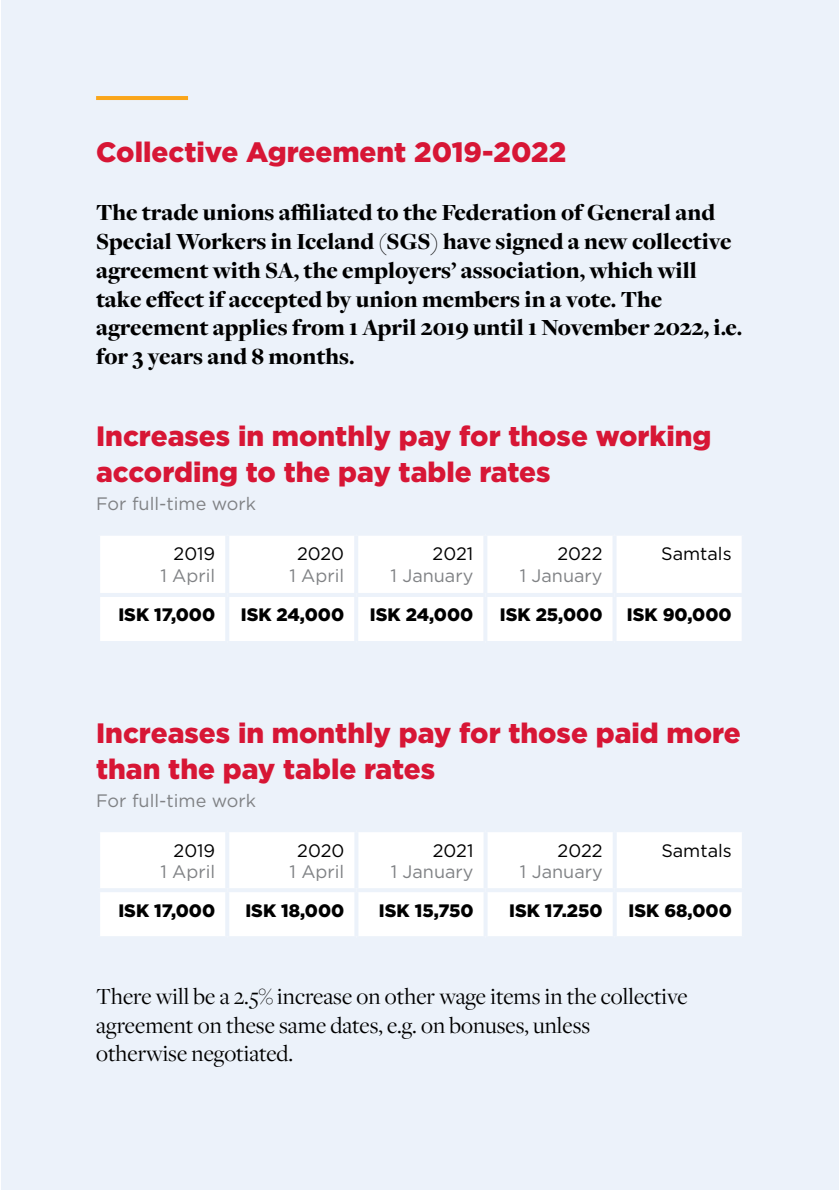
<style>
.page{position:relative;width:840px;height:1191px;background:#fff}
.page>*{position:absolute;margin:0;border:0;box-sizing:border-box;transform-origin:0 0}
.t1{font:900 28px/36px "Gotham";color:#d71635}
.t2{font:900 24px/28.8px "Freight Disp Pro";color:#000}
.t3{font:24px/28.8px "Freight Disp Pro";color:#000}
.t4{font:900 18px "Gotham";color:#000}
.t5{font:18px "Gotham";color:#808285}
.t6{font:18px "Gotham";color:#000}
</style>
<div class="page">
<div style="left:1px;top:0;width:837px;height:1190px;background:#ecf2fa"></div>
<hr style="left:96px;top:96px;width:92px;height:4px;background:#faa61a">
<div style="left:100px;top:536px;width:641px;height:105px;background:#fff"></div>
<hr style="left:225px;top:536px;width:4px;height:57px;background:#ecf2fa">
<hr style="left:354px;top:536px;width:4px;height:57px;background:#ecf2fa">
<hr style="left:483px;top:536px;width:4px;height:57px;background:#ecf2fa">
<hr style="left:612px;top:536px;width:4px;height:57px;background:#ecf2fa">
<svg style="left:741px;top:536px;width:1px;height:57px"></svg>
<hr style="left:96px;top:593px;width:131px;height:4px;background:#ecf2fa">
<hr style="left:227px;top:593px;width:129px;height:4px;background:#ecf2fa">
<hr style="left:356px;top:593px;width:129px;height:4px;background:#ecf2fa">
<hr style="left:485px;top:593px;width:129px;height:4px;background:#ecf2fa">
<hr style="left:614px;top:593px;width:131px;height:4px;background:#ecf2fa">
<hr style="left:225px;top:597px;width:4px;height:44px;background:#ecf2fa">
<hr style="left:354px;top:597px;width:4px;height:44px;background:#ecf2fa">
<hr style="left:483px;top:597px;width:4px;height:44px;background:#ecf2fa">
<hr style="left:612px;top:597px;width:4px;height:44px;background:#ecf2fa">
<svg style="left:741px;top:597px;width:1px;height:44px"></svg>
<div style="left:100px;top:832px;width:641px;height:104px;background:#fff"></div>
<hr style="left:225px;top:892px;width:4px;height:44px;background:#ecf2fa">
<hr style="left:354px;top:892px;width:4px;height:44px;background:#ecf2fa">
<hr style="left:483px;top:892px;width:4px;height:44px;background:#ecf2fa">
<svg style="left:612px;top:892px;width:4px;height:44px"></svg>
<svg style="left:741px;top:892px;width:1px;height:44px"></svg>
<hr style="left:225px;top:832px;width:4px;height:56px;background:#ecf2fa">
<hr style="left:354px;top:832px;width:4px;height:56px;background:#ecf2fa">
<hr style="left:483px;top:832px;width:4px;height:56px;background:#ecf2fa">
<svg style="left:612px;top:832px;width:4px;height:56px"></svg>
<svg style="left:741px;top:832px;width:1px;height:56px"></svg>
<hr style="left:96px;top:888px;width:131px;height:4px;background:#ecf2fa">
<hr style="left:227px;top:888px;width:129px;height:4px;background:#ecf2fa">
<hr style="left:356px;top:888px;width:129px;height:4px;background:#ecf2fa">
<hr style="left:485px;top:888px;width:129px;height:4px;background:#ecf2fa">
<hr style="left:614px;top:888px;width:131px;height:4px;background:#ecf2fa">
<p class="t1" style="left:96px;top:134px;width:471px">Collective Agreement 2019-2022</p>
<p class="t2" style="left:96px;top:198px;width:647px">The trade unions affiliated to the Federation of General and Special Workers in Iceland (SGS) have signed a new collective agreement with SA, the employers’ association, which will take effect if accepted by union members in a vote. The agreement applies from 1 April 2019 until 1 November 2022, i.e. for 3 years and 8 months.</p>
<p class="t1" style="left:96px;top:418px;width:616px">Increases in monthly pay for those working according to the pay table rates</p>
<p class="t5" style="left:96px;top:492px;width:161px">For full-time work</p>
<p class="t6" style="left:173px;top:542px;width:43px">2019</p>
<p class="t5" style="left:160px;top:564px;width:56px">1 April</p>
<p class="t6" style="left:297px;top:542px;width:49px">2020</p>
<p class="t5" style="left:289px;top:564px;width:56px">1 April</p>
<p class="t6" style="left:432px;top:542px;width:42px">2021</p>
<p class="t5" style="left:390px;top:564px;width:84px">1 January</p>
<p class="t6" style="left:557px;top:542px;width:47px">2022</p>
<p class="t5" style="left:519px;top:564px;width:84px">1 January</p>
<p class="t6" style="left:660px;top:542px;width:72px">Samtals</p>
<p class="t4" style="left:118px;top:602px;width:98px">ISK 17,000</p>
<p class="t4" style="left:241px;top:602px;width:105px">ISK 24,000</p>
<p class="t4" style="left:370px;top:602px;width:105px">ISK 24,000</p>
<p class="t4" style="left:499px;top:602px;width:104px">ISK 25,000</p>
<p class="t4" style="left:626px;top:602px;width:106px">ISK 90,000</p>
<p class="t1" style="left:96px;top:714px;width:646px">Increases in monthly pay for those paid more than the pay table rates</p>
<p class="t5" style="left:96px;top:788px;width:161px">For full-time work</p>
<p class="t6" style="left:173px;top:838px;width:43px">2019</p>
<p class="t5" style="left:160px;top:860px;width:56px">1 April</p>
<p class="t6" style="left:297px;top:838px;width:49px">2020</p>
<p class="t5" style="left:289px;top:860px;width:56px">1 April</p>
<p class="t6" style="left:432px;top:838px;width:42px">2021</p>
<p class="t5" style="left:390px;top:860px;width:84px">1 January</p>
<p class="t6" style="left:557px;top:838px;width:47px">2022</p>
<p class="t5" style="left:519px;top:860px;width:84px">1 January</p>
<p class="t6" style="left:661px;top:838px;width:72px">Samtals</p>
<p class="t4" style="left:118px;top:897px;width:98px">ISK 17,000</p>
<p class="t4" style="left:245px;top:897px;width:100px">ISK 18,000</p>
<p class="t4" style="left:379px;top:897px;width:96px">ISK 15,750</p>
<p class="t4" style="left:509px;top:897px;width:95px">ISK 17.250</p>
<p class="t4" style="left:628px;top:897px;width:105px">ISK 68,000</p>
<p class="t3" style="left:96px;top:981px;width:592px">There will be a 2.5% increase on other wage items in the collective agreement on these same dates, e.g. on bonuses, unless<br>otherwise negotiated.</p>
</div>
